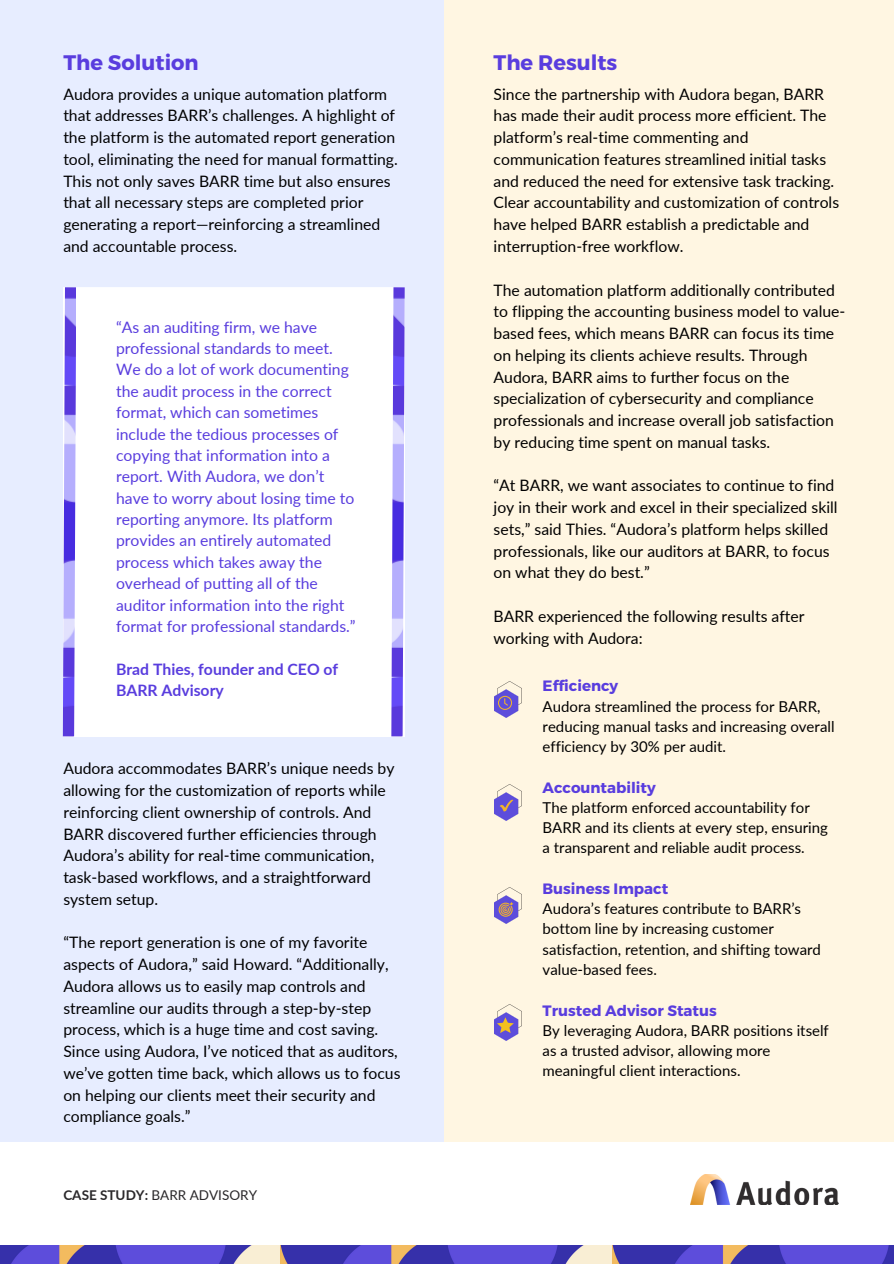
<style>
.page{position:relative;width:894px;height:1264px;background:#fff}
.page>*{position:absolute;margin:0;border:0;box-sizing:border-box;transform-origin:0 0}
.t1{font:700 21px "Montserrat";color:#593dde}
.t2{font:15.75px/21.8px "Lato";color:#000}
.t3{font:15.75px/21.3px "Lato";color:#593dde}
.t4{font:700 15.75px/21.3px "Lato";color:#593dde}
.t5{font:15px/20.2px "Lato";color:#000}
.t6{font:13.5px "Lato";color:#2a282a}
.s1{font-weight:700}
.s2{font-family:"Montserrat";font-weight:700;color:#593dde}
</style>
<div class="page">
<div style="left:0;top:0;width:470px;height:1263px;background:#e7edff"></div>
<div style="left:444px;top:0;width:449px;height:1263px;background:#fff6e2"></div>
<img style="left:0;top:1244px;width:893px;height:19px">
<div style="left:0;top:1142px;width:893px;height:102px;background:#fff"></div>
<img style="left:690px;top:1174px;width:148px;height:30px">
<img style="left:494px;top:681px;width:27px;height:36px">
<svg style="left:498px;top:695px;width:14px;height:15px"></svg>
<img style="left:494px;top:784px;width:27px;height:36px">
<svg style="left:499px;top:799px;width:14px;height:12px"></svg>
<img style="left:494px;top:887px;width:27px;height:36px">
<svg style="left:498px;top:901px;width:15px;height:15px"></svg>
<img style="left:494px;top:1004px;width:27px;height:36px">
<svg style="left:497px;top:1017px;width:16px;height:16px"></svg>
<div style="left:76px;top:287px;width:315px;height:449px;background:#fff"></div>
<img style="left:63px;top:287px;width:13px;height:449px">
<img style="left:391px;top:287px;width:13px;height:449px">
<h1 class="t1" style="left:63px;top:49px;width:137px">The Solution</h1>
<h3 class="t2" style="left:63px;top:83px;width:336px">Audora provides a unique automation platform that addresses BARR’s challenges. A highlight of the platform is the automated report generation tool, eliminating the need for manual formatting.<br>This not only saves BARR time but also ensures that all necessary steps are completed prior generating a report—reinforcing a streamlined and accountable process.</h3>
<p class="t3" style="left:116px;top:316px;width:241px">“As an auditing firm, we have professional standards to meet.<br>We do a lot of work documenting the audit process in the correct format, which can sometimes include the tedious processes of copying that information into a report. With Audora, we don’t have to worry about losing time to reporting anymore. Its platform provides an entirely automated process which takes away the overhead of putting all of the auditor information into the right format for professional standards.”</p>
<p class="t4" style="left:116px;top:658px;width:224px">Brad Thies, founder and CEO of<br>BARR Advisory</p>
<h3 class="t2" style="left:63px;top:757px;width:332px">Audora accommodates BARR’s unique needs by allowing for the customization of reports while reinforcing client ownership of controls. And BARR discovered further efficiencies through Audora’s ability for real-time communication, task-based workflows, and a straightforward system setup.</h3>
<h3 class="t2" style="left:63px;top:931px;width:338px">“The report generation is one of my favorite aspects of Audora,” said Howard. “Additionally, Audora allows us to easily map controls and streamline our audits through a step-by-step process, which is a huge time and cost saving.<br>Since using Audora, I’ve noticed that as auditors, we’ve gotten time back, which allows us to focus on helping our clients meet their security and compliance goals.”</h3>
<p class="t6" style="left:63px;top:1186px;width:195px"><span class="s1">CASE STUDY:</span> BARR ADVISORY</p>
<p class="t1" style="left:493px;top:49px;width:125px">The Results</p>
<p class="t2" style="left:493px;top:83px;width:347px">Since the partnership with Audora began, BARR has made their audit process more efficient. The platform’s real-time commenting and communication features streamlined initial tasks and reduced the need for extensive task tracking.<br>Clear accountability and customization of controls have helped BARR establish a predictable and interruption-free workflow.</p>
<p class="t2" style="left:493px;top:278px;width:353px">The automation platform additionally contributed to flipping the accounting business model to value&shy;based fees, which means BARR can focus its time on helping its clients achieve results. Through Audora, BARR aims to further focus on the specialization of cybersecurity and compliance professionals and increase overall job satisfaction by reducing time spent on manual tasks.</p>
<p class="t2" style="left:493px;top:474px;width:345px">“At BARR, we want associates to continue to find joy in their work and excel in their specialized skill sets,” said Thies. “Audora’s platform helps skilled professionals, like our auditors at BARR, to focus on what they do best.”</p>
<p class="t2" style="left:493px;top:605px;width:312px">BARR experienced the following results after working with Audora:</p>
<p class="t5" style="left:542px;top:675px;width:293px"><span class="s2">Efficiency<br></span>Audora streamlined the process for BARR, reducing manual tasks and increasing overall efficiency by 30% per audit.</p>
<h3 class="t5" style="left:542px;top:776px;width:287px"><span class="s2">Accountability<br></span>The platform enforced accountability for BARR and its clients at every step, ensuring a transparent and reliable audit process.</h3>
<h3 class="t5" style="left:542px;top:878px;width:280px"><span class="s2">Business Impact<br></span>Audora’s features contribute to BARR’s bottom line by increasing customer satisfaction, retention, and shifting toward value-based fees.</h3>
<h3 class="t5" style="left:542px;top:999px;width:288px"><span class="s2">Trusted Advisor Status<br></span>By leveraging Audora, BARR positions itself as a trusted advisor, allowing more meaningful client interactions.</h3>
</div>
